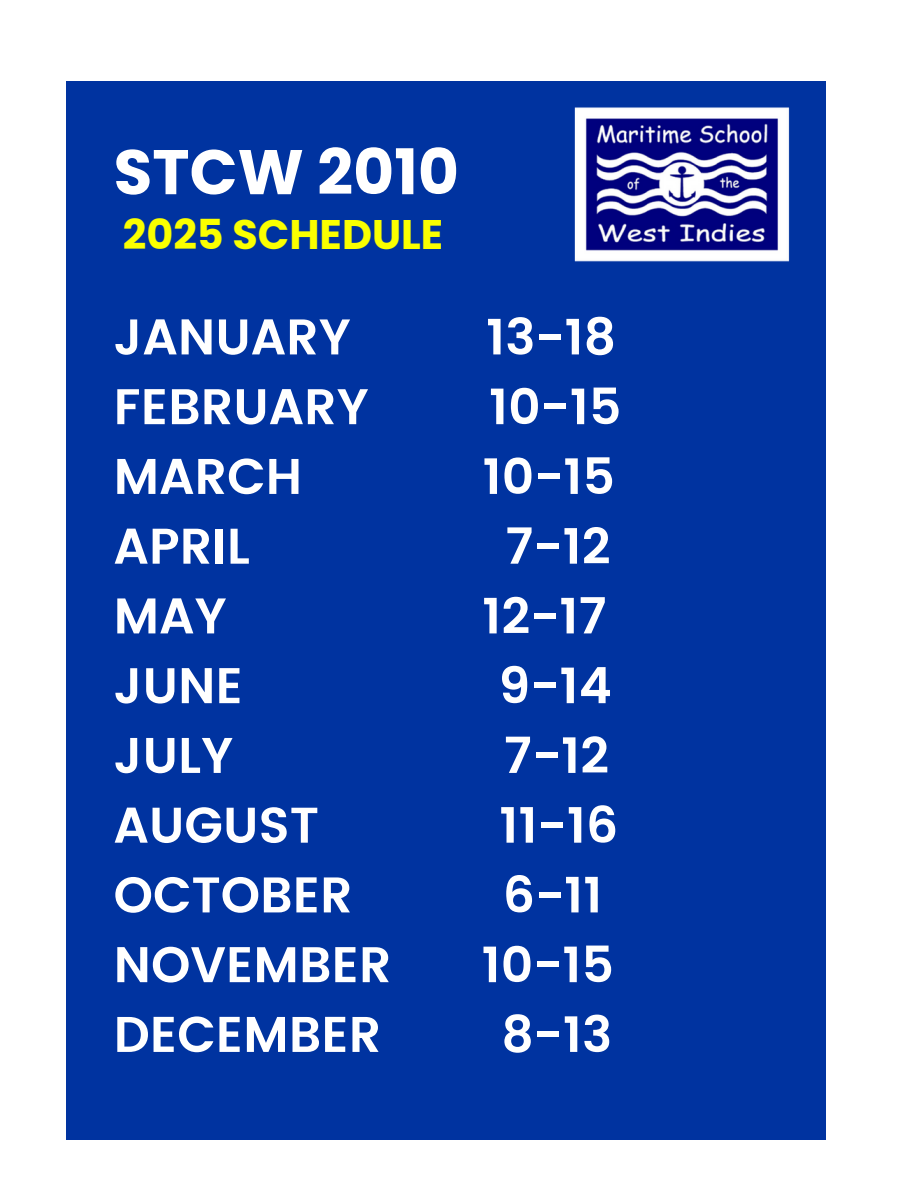
<style>
.page{position:relative;width:918px;height:1188px;background:#fff}
.page>*{position:absolute;margin:0;border:0;box-sizing:border-box;transform-origin:0 0}
.t1{font:700 63px "Poppins";color:#fff}
.t2{font:600 50.1px "Poppins";color:#fff}
.t3{font:700 41.25px "Poppins";color:#faff00}
</style>
<div class="page">
<div style="left:66px;top:81px;width:760px;height:1059px;background:#0033a0"></div>
<img style="left:574px;top:107px;width:216px;height:155px">
<p class="t1" style="left:114px;top:128px;width:347px">STCW 2010</p>
<h2 class="t3" style="left:123px;top:206px;width:322px">2025 SCHEDULE</h2>
<p class="t2" style="left:114px;top:308px;width:239px">JANUARY</p>
<p class="t2" style="left:486px;top:308px;width:131px">13-18</p>
<p class="t2" style="left:114px;top:378px;width:257px">FEBRUARY</p>
<p class="t2" style="left:489px;top:378px;width:134px">10-15</p>
<p class="t2" style="left:114px;top:447px;width:190px">MARCH</p>
<p class="t2" style="left:483px;top:447px;width:134px">10-15</p>
<p class="t2" style="left:114px;top:517px;width:138px">APRIL</p>
<p class="t2" style="left:505px;top:517px;width:107px">7-12</p>
<p class="t2" style="left:114px;top:587px;width:115px">MAY</p>
<p class="t2" style="left:482px;top:587px;width:126px">12-17</p>
<p class="t2" style="left:114px;top:657px;width:131px">JUNE</p>
<p class="t2" style="left:498px;top:657px;width:115px">9-14</p>
<p class="t2" style="left:114px;top:726px;width:121px">JULY</p>
<p class="t2" style="left:504px;top:726px;width:107px">7-12</p>
<p class="t2" style="left:114px;top:796px;width:207px">AUGUST</p>
<p class="t2" style="left:499px;top:796px;width:120px">11-16</p>
<p class="t2" style="left:114px;top:866px;width:241px">OCTOBER</p>
<p class="t2" style="left:503px;top:866px;width:101px">6-11</p>
<p class="t2" style="left:114px;top:936px;width:279px">NOVEMBER</p>
<p class="t2" style="left:482px;top:936px;width:134px">10-15</p>
<p class="t2" style="left:114px;top:1005px;width:269px">DECEMBER</p>
<p class="t2" style="left:501px;top:1005px;width:112px">8-13</p>
</div>
